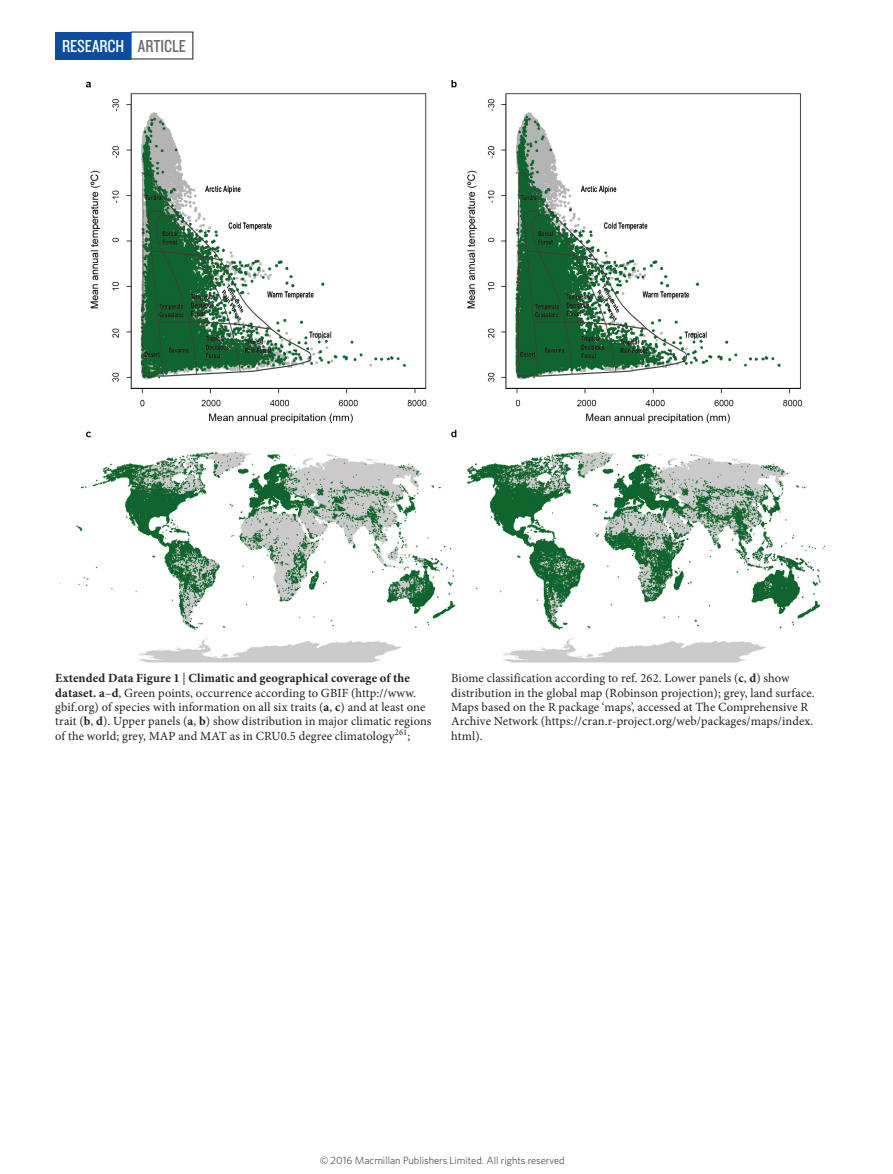
<style>
.page{position:relative;width:893px;height:1174px;background:#fff}
.page>*{position:absolute;margin:0;border:0;box-sizing:border-box;transform-origin:0 0}
.t1{font:18px "Knockout 29 Junior Ltweight";color:#fff}
.t2{font:12.45px/14.2px "Minion Pro";letter-spacing:.005em;color:#231f20}
.t3{font:300 10.5px "Whitney";color:#231f20}
.s1{color:#6c6d70}
.s2{font-weight:700}
</style>
<div class="page">
<div style="left:55px;top:32px;width:76px;height:27px;background:#0d4da1"></div>
<img style="left:76px;top:81px;width:749px;height:582px">
<h1 class="t1" style="left:62px;top:34px;width:125px">RESEARCH <span class="s1">ARTICLE</span></h1>
<p class="t2" style="left:55px;top:671px;width:378px"><span class="s2">Extended Data Figure 1</span> | <span class="s2">Climatic and geographical coverage of the dataset. a</span>–<span class="s2">d</span>, Green points, occurrence according to GBIF (http://www. gbif.org) of species with information on all six traits (<span class="s2">a</span>, <span class="s2">c</span>) and at least one trait (<span class="s2">b</span>, <span class="s2">d</span>). Upper panels (<span class="s2">a</span>, <span class="s2">b</span>) show distribution in major climatic regions of the world; grey, MAP and MAT as in CRU0.5 degree climatology<sup>261</sup>;</p>
<p class="t2" style="left:451px;top:671px;width:365px">Biome classification according to ref. 262. Lower panels (<span class="s2">c</span>, <span class="s2">d</span>) show distribution in the global map (Robinson projection); grey, land surface.<br>Maps based on the R package ‘maps’, accessed at The Comprehensive R Archive Network (https://cran.r-project.org/web/packages/maps/index. html).</p>
<p class="t3" style="left:320px;top:1153px;width:247px">© 2016 Macmillan Publishers Limited. All rights reserved</p>
</div>
